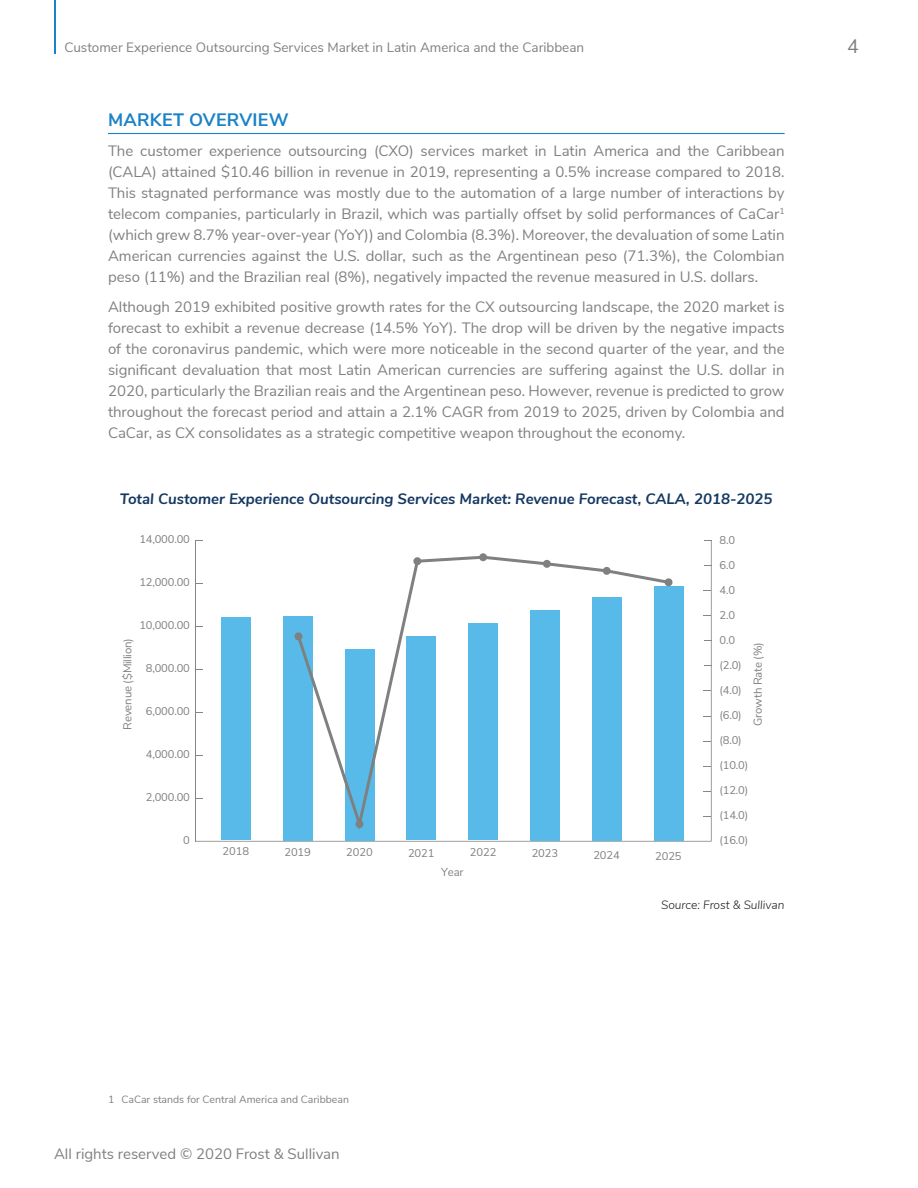
<style>
.page{position:relative;width:918px;height:1188px;background:#fff}
.page>*{position:absolute;margin:0;border:0;box-sizing:border-box;transform-origin:0 0}
.t1{font:19.5px "Nunito Sans";color:#7f8080}
.t2{font:700 18px "Nunito Sans";letter-spacing:.015em;color:#1b82c5}
.t3{font:15px/21px "Nunito Sans";color:#7f8080;text-align:justify}
.t4{font:italic 700 15px "Nunito Sans";color:#143862}
.t5{font:13.5px "Nunito Sans";color:#7f8080}
.t6{font:italic 300 12px "Nunito Sans";color:#231f20}
.t7{font:11.4px "Nunito Sans";letter-spacing:-.015em;color:#7f8080}
.t8{font:11.25px "Nunito Sans";letter-spacing:-.015em;color:#7f8080}
.t9{font:10.5px "Nunito Sans";color:#7f807f}
</style>
<div class="page">
<hr style="left:54px;top:0;width:1px;height:54px;background:#1b82c5">
<hr style="left:108px;top:133px;width:677px;height:1px;background:#1b82c5">
<svg style="left:195px;top:540px;width:517px;height:302px"></svg>
<div style="left:283px;top:616px;width:30px;height:224px;background:#57bae9"></div>
<div style="left:345px;top:649px;width:29px;height:191px;background:#57bae9"></div>
<div style="left:406px;top:637px;width:30px;height:203px;background:#57bae9"></div>
<div style="left:468px;top:624px;width:30px;height:216px;background:#57bae9"></div>
<div style="left:530px;top:610px;width:30px;height:230px;background:#57bae9"></div>
<div style="left:592px;top:597px;width:30px;height:243px;background:#57bae9"></div>
<div style="left:654px;top:586px;width:29px;height:254px;background:#57bae9"></div>
<div style="left:295px;top:632px;width:7px;height:8px;background:#7f8080;border-radius:50%"></div>
<svg style="left:479px;top:553px;width:8px;height:8px"></svg>
<div style="left:665px;top:578px;width:8px;height:8px;background:#7f8080;border-radius:50%"></div>
<svg style="left:297px;top:556px;width:372px;height:274px"></svg>
<p class="t5" style="left:64px;top:37px;width:521px">Customer Experience Outsourcing Services Market in Latin America and the Caribbean</p>
<h1 class="t1" style="left:847px;top:32px;width:13px">4</h1>
<p class="t2" style="left:108px;top:107px;width:182px">MARKET OVERVIEW</p>
<p class="t3" style="left:108px;top:140px;width:678px">The customer experience outsourcing (CXO) services market in Latin America and the Caribbean (CALA) attained $10.46 billion in revenue in 2019, representing a 0.5% increase compared to 2018.<br>This stagnated performance was mostly due to the automation of a large number of interactions by telecom companies, particularly in Brazil, which was partially offset by solid performances of CaCar<sup>1 </sup>(which grew 8.7% year-over-year (YoY)) and Colombia (8.3%). Moreover, the devaluation of some Latin American currencies against the U.S. dollar, such as the Argentinean peso (71.3%), the Colombian peso (11%) and the Brazilian real (8%), negatively impacted the revenue measured in U.S. dollars.</p>
<p class="t3" style="left:108px;top:296px;width:678px">Although 2019 exhibited positive growth rates for the CX outsourcing landscape, the 2020 market is forecast to exhibit a revenue decrease (14.5% YoY). The drop will be driven by the negative impacts of the coronavirus pandemic, which were more noticeable in the second quarter of the year, and the significant devaluation that most Latin American currencies are suffering against the U.S. dollar in 2020, particularly the Brazilian reais and the Argentinean peso. However, revenue is predicted to grow throughout the forecast period and attain a 2.1% CAGR from 2019 to 2025, driven by Colombia and CaCar, as CX consolidates as a strategic competitive weapon throughout the economy.</p>
<p class="t4" style="left:120px;top:488px;width:654px">Total Customer Experience Outsourcing Services Market: Revenue Forecast, CALA, 2018-2025</p>
<p class="t8" style="left:139px;top:531px;width:52px">14,000.00</p>
<p class="t8" style="left:139px;top:574px;width:52px">12,000.00</p>
<p class="t8" style="left:139px;top:617px;width:52px">10,000.00</p>
<p class="t8" style="left:146px;top:660px;width:46px">8,000.00</p>
<p class="t8" style="left:146px;top:703px;width:46px">6,000.00</p>
<p class="t8" style="left:146px;top:746px;width:46px">4,000.00</p>
<p class="t8" style="left:146px;top:789px;width:46px">2,000.00</p>
<p class="t8" style="left:183px;top:832px;width:8px">0</p>
<p class="t7" style="left:119px;top:730px;width:93px;rotate:-90deg">Revenue ($Million)</p>
<p class="t8" style="left:223px;top:843px;width:28px">2018</p>
<p class="t8" style="left:720px;top:532px;width:17px">8.0</p>
<p class="t8" style="left:720px;top:557px;width:17px">6.0</p>
<p class="t8" style="left:720px;top:582px;width:17px">4.0</p>
<p class="t8" style="left:720px;top:607px;width:17px">2.0</p>
<p class="t8" style="left:720px;top:632px;width:17px">0.0</p>
<p class="t8" style="left:720px;top:657px;width:24px">(2.0)</p>
<p class="t8" style="left:720px;top:682px;width:24px">(4.0)</p>
<p class="t8" style="left:720px;top:707px;width:24px">(6.0)</p>
<p class="t8" style="left:720px;top:732px;width:24px">(8.0)</p>
<p class="t8" style="left:720px;top:757px;width:30px">(10.0)</p>
<p class="t8" style="left:720px;top:782px;width:30px">(12.0)</p>
<p class="t8" style="left:720px;top:807px;width:30px">(14.0)</p>
<p class="t8" style="left:720px;top:832px;width:30px">(16.0)</p>
<p class="t7" style="left:750px;top:726px;width:85px;rotate:-90deg">Growth Rate (%)</p>
<p class="t8" style="left:284px;top:844px;width:28px">2019</p>
<p class="t8" style="left:346px;top:844px;width:28px">2020</p>
<p class="t8" style="left:408px;top:845px;width:28px">2021</p>
<p class="t8" style="left:470px;top:844px;width:28px">2022</p>
<p class="t8" style="left:532px;top:845px;width:28px">2023</p>
<p class="t8" style="left:593px;top:847px;width:28px">2024</p>
<p class="t8" style="left:655px;top:848px;width:28px">2025</p>
<p class="t7" style="left:441px;top:864px;width:24px">Year</p>
<p class="t6" style="left:661px;top:896px;width:125px">Source: Frost &amp; Sullivan</p>
<p class="t9" style="left:108px;top:1091px;width:242px">1 CaCar stands for Central America and Caribbean</p>
<p class="t3" style="left:54px;top:1142px;width:287px">All rights reserved © 2020 Frost &amp; Sullivan</p>
</div>
